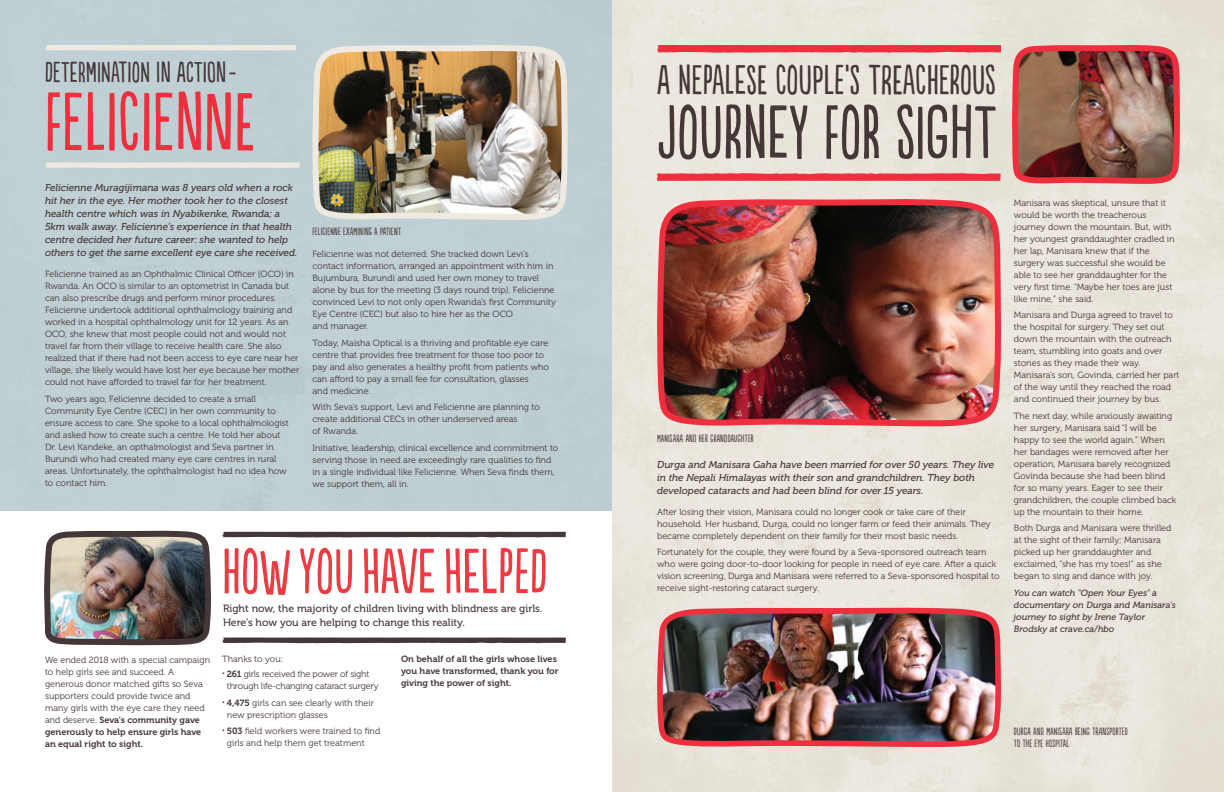
<style>
.page{position:relative;width:1224px;height:792px;background:#fff}
.page>*{position:absolute;margin:0;border:0;box-sizing:border-box;transform-origin:0 0}
.t1{font:77.3px "Populaire";letter-spacing:.015em;color:#ee2f3e}
.t2{font:71px "Populaire";letter-spacing:.01em;color:#453638}
.t3{font:59.7px "Populaire";color:#ee3a41}
.t4{font:39px "Populaire";letter-spacing:.01em;color:#453638}
.t5{font:27.3px "Populaire";letter-spacing:.015em;color:#453638}
.t6{font:10.5px/14px "Museo 500";color:#453638}
.Subhead{font:italic 10px/13px "Museo 500";color:#453638}
.t7{font:10px/12px "Populaire";letter-spacing:.03em;color:#453638}
.Subhead-2{font:9px/12px "Museo 300";color:#453638}
.Subhead-3{font:italic 9px/12px "Museo 500";color:#453638}
.Subhead-4{font:9px/12px "Museo 700";color:#453638}
.Subhead-5{font:9px/12px "Museo 300";letter-spacing:-.02em;color:#453638}
.s1{font-family:"Museo 700"}
</style>
<div class="page">
<svg style="left:45px;top:45px;width:251px;height:6px;background:#e8e6df"></svg>
<svg style="left:45px;top:162px;width:255px;height:6px;background:#e8e5df"></svg>
<img style="left:1010px;top:41px;width:173px;height:145px">
<img style="left:657px;top:604px;width:348px;height:145px">
<img style="left:656px;top:195px;width:349px;height:233px">
<img style="left:311px;top:41px;width:260px;height:181px">
<svg style="left:657px;top:45px;width:344px;height:8px;background:#ed3f4c"></svg>
<svg style="left:657px;top:173px;width:344px;height:8px;background:#ed3f4c"></svg>
<svg style="left:222px;top:532px;width:344px;height:6px;background:#5e5253"></svg>
<svg style="left:222px;top:637px;width:344px;height:6px;background:#594c4e"></svg>
<img style="left:44px;top:530px;width:167px;height:116px">
<p class="t5" style="left:45px;top:57px;width:193px">DETERMINATION IN ACTION-</p>
<p class="t1" style="left:45px;top:79px;width:211px">FELICIENNE</p>
<p class="Subhead" style="left:45px;top:182px;width:254px">Felicienne Muragijimana was 8 years old when a rock hit her in the eye. Her mother took her to the closest health centre which was in Nyabikenke, Rwanda; a 5km walk away. Felicienne’s experience in that health centre decided her future career: she wanted to help others to get the same excellent eye care she received.</p>
<p class="Subhead-2" style="left:45px;top:268px;width:256px">Felicienne trained as an Ophthalmic Clinical Officer (OCO) in Rwanda. An OCO is similar to an optometrist in Canada but can also prescribe drugs and perform minor procedures.<br>Felicienne undertook additional ophthalmology training and worked in a hospital ophthalmology unit for 12 years. As an OCO, she knew that most people could not and would not travel far from their village to receive health care. She also realized that if there had not been access to eye care near her village, she likely would have lost her eye because her mother could not have afforded to travel far for her treatment.</p>
<p class="Subhead-2" style="left:45px;top:393px;width:245px">Two years ago, Felicienne decided to create a small Community Eye Centre (CEC) in her own community to ensure access to care. She spoke to a local ophthalmologist and asked how to create such a centre. He told her about Dr. Levi Kandeke, an opthalmologist and Seva partner in Burundi who had created many eye care centres in rural areas. Unfortunately, the ophthalmologist had no idea how to contact him.</p>
<p class="t7" style="left:312px;top:226px;width:90px">FELICIENNE EXAMINING A PATIENT</p>
<p class="Subhead-2" style="left:312px;top:248px;width:245px">Felicienne was not deterred. She tracked down Levi’s contact information, arranged an appointment with him in Bujumbura, Burundi and used her own money to travel alone by bus for the meeting (3 days round trip). Felicienne convinced Levi to not only open Rwanda’s first Community Eye Centre (CEC) but also to hire her as the OCO<br>and manager.</p>
<p class="Subhead-2" style="left:312px;top:337px;width:238px">Today, Maisha Optical is a thriving and profitable eye care centre that provides free treatment for those too poor to pay and also generates a healthy profit from patients who can afford to pay a small fee for consultation, glasses<br>and medicine.</p>
<p class="Subhead-2" style="left:312px;top:401px;width:229px">With Seva’s support, Levi and Felicienne are planning to create additional CECs in other underserved areas<br>of Rwanda.</p>
<p class="Subhead-2" style="left:312px;top:442px;width:247px">Initiative, leadership, clinical excellence and commitment to serving those in need are exceedingly rare qualities to find in a single individual like Felicienne. When Seva finds them, we support them, all in.</p>
<p class="t3" style="left:222px;top:539px;width:323px">HOW YOUHAVE HELPED</p>
<p class="t6" style="left:223px;top:601px;width:321px">Right now, the majority of children living with blindness are girls.<br>Here’s how you are helping to change this reality.</p>
<p class="Subhead-2" style="left:45px;top:654px;width:167px">We ended 2018 with a special campaign to help girls see and succeed. A generous donor matched gifts so Seva supporters could provide twice and many girls with the eye care they need and deserve. <span class="s1">Seva’s community gave generously to help ensure girls have an equal right to sight.</span></p>
<p class="Subhead-2" style="left:222px;top:653px;width:63px">Thanks to you:</p>
<p class="Subhead-5" style="left:227px;top:668px;width:153px;text-indent:-5px"><sup>•</sup> <span class="s1">261</span> girls received the power of sight through life-changing cataract surgery</p>
<p class="Subhead-2" style="left:227px;top:697px;width:149px;text-indent:-5px"><sup>•</sup> <span class="s1">4,475</span> girls can see clearly with their new prescription glasses</p>
<p class="Subhead-2" style="left:227px;top:725px;width:155px;text-indent:-5px"><sup>•</sup> <span class="s1">503</span> field workers were trained to find girls and help them get treatment</p>
<p class="Subhead-4" style="left:401px;top:653px;width:159px">On behalf of all the girls whose lives you have transformed, thank you for giving the power of sight.</p>
<p class="t4" style="left:657px;top:59px;width:338px">A NEPALESE COUPLE’S TREACHEROUS</p>
<p class="t2" style="left:657px;top:93px;width:340px">JOURNEY FOR SIGHT</p>
<p class="t7" style="left:657px;top:433px;width:98px">MANISARA AND HER GRANDDAUGHTER</p>
<p class="Subhead" style="left:657px;top:458px;width:339px">Durga and Manisara Gaha have been married for over 50 years. They live in the Nepali Himalayas with their son and grandchildren. They both developed cataracts and had been blind for over 15 years.</p>
<p class="Subhead-2" style="left:657px;top:506px;width:335px">After losing their vision, Manisara could no longer cook or take care of their household. Her husband, Durga, could no longer farm or feed their animals. They became completely dependent on their family for their most basic needs.</p>
<p class="Subhead-2" style="left:657px;top:546px;width:344px">Fortunately for the couple, they were found by a Seva-sponsored outreach team who were going door-to-door looking for people in need of eye care. After a quick vision screening, Durga and Manisara were referred to a Seva-sponsored hospital to receive sight-restoring cataract surgery.</p>
<p class="Subhead-2" style="left:1014px;top:197px;width:162px">Manisara was skeptical, unsure that it would be worth the treacherous journey down the mountain. But, with her youngest granddaughter cradled in her lap, Manisara knew that if the surgery was successful she would be able to see her granddaughter for the very first time. “Maybe her toes are just like mine,” she said.</p>
<p class="Subhead-2" style="left:1014px;top:309px;width:167px">Manisara and Durga agreed to travel to the hospital for surgery. They set out down the mountain with the outreach team, stumbling into goats and over stones as they made their way.<br>Manisara’s son, Govinda, carried her part of the way until they reached the road and continued their journey by bus.</p>
<p class="Subhead-2" style="left:1014px;top:410px;width:164px">The next day, while anxiously awaiting her surgery, Manisara said “I will be happy to see the world again.” When her bandages were removed after her operation, Manisara barely recognized Govinda because she had been blind for so many years. Eager to see their grandchildren, the couple climbed back up the mountain to their home.</p>
<p class="Subhead-2" style="left:1014px;top:522px;width:159px">Both Durga and Manisara were thrilled at the sight of their family; Manisara picked up her granddaughter and exclaimed, “she has my toes!” as she began to sing and dance with joy.</p>
<p class="Subhead-3" style="left:1014px;top:587px;width:163px">You can watch "Open Your Eyes" a documentary on Durga and Manisara's journey to sight by Irene Taylor<br>Brodsky at crave.ca/hbo</p>
<p class="t7" style="left:1014px;top:726px;width:115px">DURGA AND MANISARA BEING TRANSPORTED<br>TO THE EYE HOSPITAL</p>
</div>
